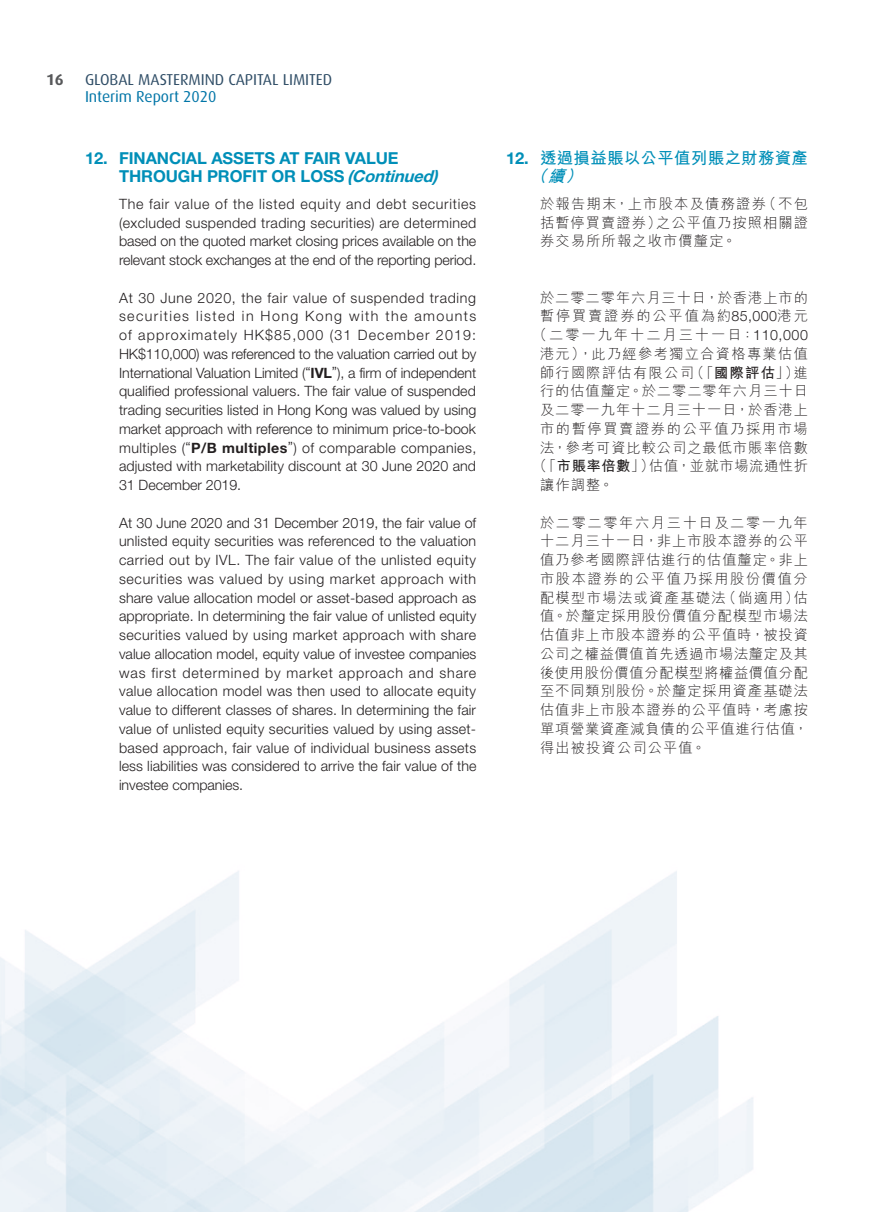
<style>
.page{position:relative;width:893px;height:1212px;background:#fff}
.page>*{position:absolute;margin:0;border:0;box-sizing:border-box;transform-origin:0 0}
.Heading_2{font:700 16.5px/18px "Helvetica Neue LT Std";letter-spacing:-.005em;color:#008fb8}
.C_Heading_2{font:700 16.5px/18px "M Hei HK";letter-spacing:.015em;color:#008fb8}
.t1{font:15.75px "Dax";letter-spacing:-.005em;color:#304e67}
.t2{font:15.75px "Dax";letter-spacing:-.005em;color:#0075a7}
.t3{font:700 15.75px "Dax";color:#57585a}
.Body_Text{font:300 14.25px/18.8px "Helvetica Neue LT Std";letter-spacing:-.005em;color:#231f20;text-align:justify}
.C_Body_Text{font:300 14.25px/18.8px "M Hei HK";letter-spacing:.075em;color:#231f20;text-align:justify}
.C_Body_Text-2{font:300 14.25px "M Hei HK";letter-spacing:.135em;color:#231f20}
.C_Body_Text-3{font:300 14.25px "M Hei HK";letter-spacing:.125em;color:#231f20}
.C_Body_Text-4{font:300 14.25px "M Hei HK";letter-spacing:.04em;color:#231f20}
.C_Body_Text-5{font:300 14.25px "M Hei HK";letter-spacing:.11em;color:#231f20}
.s1{font-style:italic}
.s2{font-weight:700}
.s3{font-family:"Helvetica Neue LT Std"}
</style>
<div class="page">
<p class="t3" style="left:46px;top:71px;width:19px">16</p>
<p class="t1" style="left:85px;top:71px;width:249px">GLOBAL MASTERMIND CAPITAL LIMITED</p>
<p class="t2" style="left:85px;top:87px;width:133px">Interim Report 2020</p>
<p class="Heading_2" style="left:119px;top:148px;width:320px;text-indent:-34px">12. FINANCIAL ASSETS AT FAIR VALUE<br>THROUGH PROFIT OR LOSS <span class="s1">(Continued)</span></p>
<p class="Body_Text" style="left:119px;top:194px;width:359px">The fair value of the listed equity and debt securities (excluded suspended trading securities) are determined based on the quoted market closing prices available on the relevant stock exchanges at the end of the reporting period.</p>
<p class="Body_Text" style="left:119px;top:288px;width:359px">At 30 June 2020, the fair value of suspended trading securities listed in Hong Kong with the amounts of approximately HK$85,000 (31 December 2019:<br>HK$110,000) was referenced to the valuation carried out by International Valuation Limited (“<span class="s2">IVL</span>”), a firm of independent qualified professional valuers. The fair value of suspended trading securities listed in Hong Kong was valued by using market approach with reference to minimum price-to-book multiples (“<span class="s2">P/B multiples</span>”) of comparable companies, adjusted with marketability discount at 30 June 2020 and 31 December 2019.</p>
<p class="Body_Text" style="left:119px;top:513px;width:359px">At 30 June 2020 and 31 December 2019, the fair value of unlisted equity securities was referenced to the valuation carried out by IVL. The fair value of the unlisted equity securities was valued by using market approach with share value allocation model or asset-based approach as appropriate. In determining the fair value of unlisted equity securities valued by using market approach with share value allocation model, equity value of investee companies was first determined by market approach and share value allocation model was then used to allocate equity value to different classes of shares. In determining the fair value of unlisted equity securities valued by using asset&shy;based approach, fair value of individual business assets less liabilities was considered to arrive the fair value of the investee companies.</p>
<p class="C_Heading_2" style="left:530px;top:147px;width:279px;text-indent:-24px"><span class="s3">12.</span> 透過損益賬以公平值列賬之財務資產<span class="s1">（續）</span></p>
<p class="C_Body_Text" style="left:540px;top:194px;width:269px">於報告期末，上市股本及債務證券（不包括暫停買賣證券）之公平值乃按照相關證券交易所所報之收市價釐定。</p>
<p class="C_Body_Text" style="left:540px;top:288px;width:269px">於二零二零年六月三十日，於香港上市的</p>
<p class="C_Body_Text-3" style="left:540px;top:309px;width:269px">暫停買賣證券的公平值為約<span class="s3">85,000</span>港元</p>
<p class="C_Body_Text-2" style="left:533px;top:328px;width:277px">（二零一九年十二月三十一日：<span class="s3">110,000</span></p>
<p class="C_Body_Text" style="left:540px;top:344px;width:269px">港元），此乃經參考獨立合資格專業估值</p>
<p class="C_Body_Text" style="left:540px;top:363px;width:269px">師行國際評估有限公司（「<span class="s2">國際評估</span>」）進</p>
<p class="C_Body_Text" style="left:540px;top:381px;width:269px">行的估值釐定。於二零二零年六月三十日</p>
<p class="C_Body_Text" style="left:540px;top:400px;width:269px">及二零一九年十二月三十一日，於香港上</p>
<p class="C_Body_Text-5" style="left:540px;top:421px;width:269px">市的暫停買賣證券的公平值乃採用市場</p>
<p class="C_Body_Text" style="left:540px;top:438px;width:269px">法，參考可資比較公司之最低市賬率倍數</p>
<p class="C_Body_Text-4" style="left:533px;top:459px;width:277px">（「<span class="s2">市賬率倍數</span>」）估值，並就市場流通性折</p>
<p class="C_Body_Text" style="left:540px;top:475px;width:75px">讓作調整。</p>
<p class="C_Body_Text" style="left:540px;top:513px;width:269px">於二零二零年六月三十日及二零一九年十二月三十一日，非上市股本證券的公平值乃參考國際評估進行的估值釐定。非上市股本證券的公平值乃採用股份價值分配模型市場法或資產基礎法（倘適用）估值。於釐定採用股份價值分配模型市場法估值非上市股本證券的公平值時，被投資公司之權益價值首先透過市場法釐定及其後使用股份價值分配模型將權益價值分配至不同類別股份。於釐定採用資產基礎法估值非上市股本證券的公平值時，考慮按單項營業資產減負債的公平值進行估值，得出被投資公司公平值。</p>
</div>
